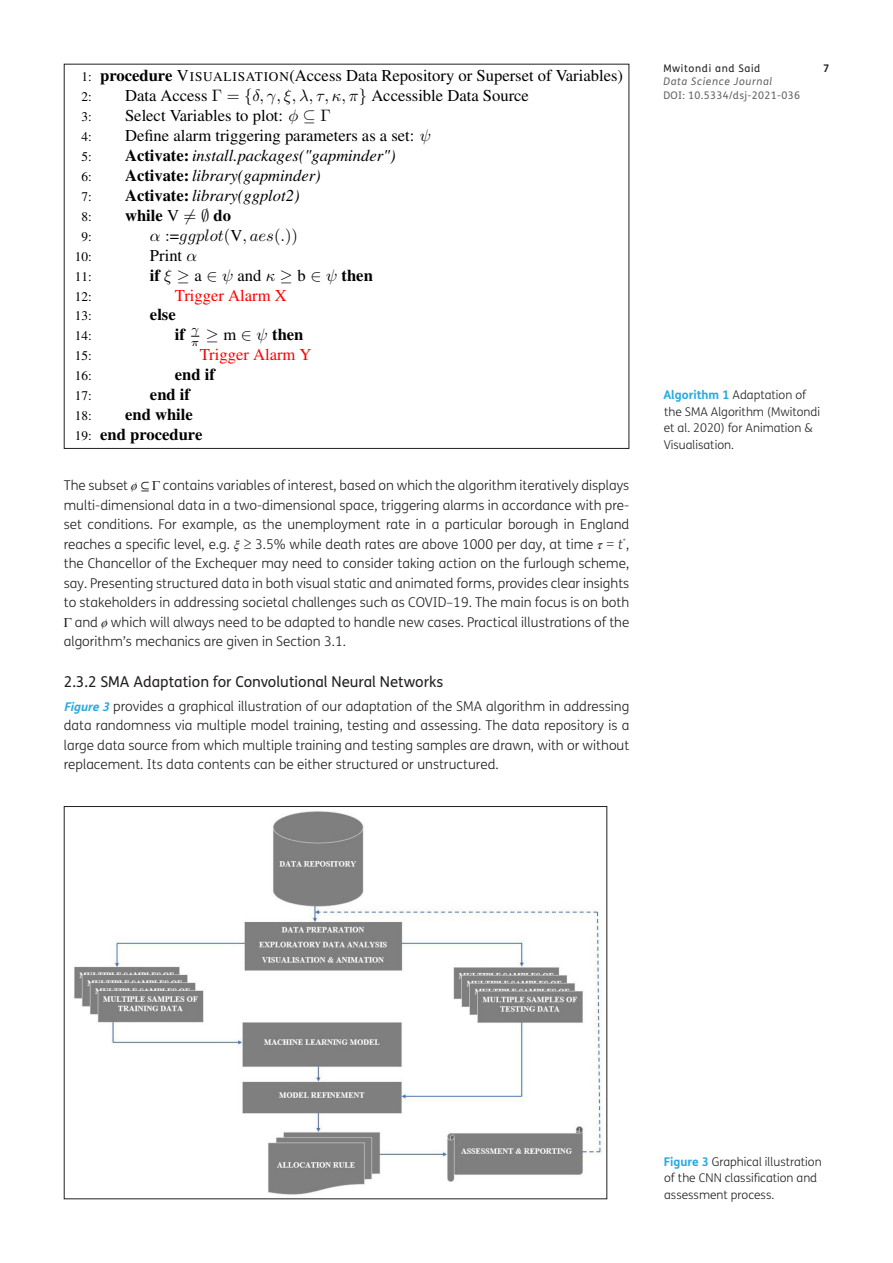
<style>
.page{position:relative;width:893px;height:1263px;background:#fff}
.page>*{position:absolute;margin:0;border:0;box-sizing:border-box;transform-origin:0 0}
.t1{font:16.65px "Nimbus Rom No 9 L";color:#000}
.t2{font:italic 16.65px "Nimbus Rom No 9 L";color:#000}
.t3{font:500 16.65px/20px "Nimbus Rom No 9 L";color:#000}
.t4{font:16.65px "Nimbus Rom No 9 L";color:#f00}
.t5{font:16.65px "CMMI10";color:#000}
.t6{font:15px "FS Me";color:#231f20}
.Body_Copy{font:300 13.5px/19.5px "FS Me";color:#231f20;text-align:justify}
.t7{font:13.35px "Nimbus Rom No 9 L";color:#000}
.Figure_copy{font:300 12px/16.5px "FS Me";color:#231f20}
.t8{font:10.5px "FS Me";letter-spacing:.035em;color:#636366}
.t9{font:italic 10.5px "FS Me";letter-spacing:.06em;color:#636366}
.t10{font:10.5px "FS Me";letter-spacing:.06em;color:#231f20}
.t11{font:700 10.5px "FS Me";color:#231f20}
.s1{font-size:13.35px}
.s2{font-weight:500}
.s3{font-family:"CMR10"}
.s4{font-family:"CMSY10"}
.s5{font-family:"CMMI10"}
.s6{font-weight:500;font-style:normal}
.s7{font-weight:400}
.s8{font-family:"CMR10";font-weight:400}
.s9{font-family:"CMSY10";font-weight:400}
.s10{font-family:"Nimbus Rom No 9 L"}
.s11{font-family:"CMMI10";font-weight:400}
.s12{font-weight:400;font-size:13.35px}
.s13{font-family:"STIX";font-weight:400;font-style:italic}
.s14{font-family:"STIX";font-weight:400}
.s15{font-style:italic}
.s16{font-weight:700;font-style:italic;font-size:12px;color:#28a9e0}
.s17{font-weight:700;color:#28a9e0}
</style>
<div class="page">
<img style="left:74px;top:811px;width:529px;height:384px">
<p class="t1" style="left:82px;top:66px;width:543px"><span class="s1">1:</span> <span class="s2">procedure</span> V<span class="s1">ISUALISATION</span>(Access Data Repository or Superset of Variables)</p>
<p class="t7" style="left:82px;top:89px;width:12px">2:</p>
<p class="t1" style="left:125px;top:86px;width:405px">Data Access <span class="s3">Γ =</span> <span class="s4">{</span><span class="s5">δ, γ, ξ, λ, τ, κ, π</span><span class="s4">}</span> Accessible Data Source</p>
<p class="t7" style="left:82px;top:109px;width:12px">3:</p>
<p class="t1" style="left:125px;top:106px;width:207px">Select Variables to plot: <span class="s5">φ</span> <span class="s4">⊆</span> <span class="s3">Γ</span></p>
<p class="t7" style="left:82px;top:129px;width:12px">4:</p>
<p class="t1" style="left:125px;top:126px;width:307px">Define alarm triggering parameters as a set: <span class="s5">ψ</span></p>
<p class="t7" style="left:82px;top:149px;width:12px">5:</p>
<p class="t2" style="left:125px;top:146px;width:272px"><span class="s6">Activate:</span> install.packages("gapminder")</p>
<p class="t7" style="left:82px;top:169px;width:12px">6:</p>
<p class="t2" style="left:125px;top:166px;width:197px"><span class="s6">Activate:</span> library(gapminder)</p>
<p class="t7" style="left:82px;top:189px;width:12px">7:</p>
<p class="t2" style="left:125px;top:186px;width:176px"><span class="s6">Activate:</span> library(ggplot2)</p>
<p class="t7" style="left:82px;top:209px;width:12px">8:</p>
<p class="t3" style="left:125px;top:206px;width:108px">while <span class="s7">V</span> <span class="s8">=</span> <span class="s9">∅</span> do</p>
<p class="t7" style="left:82px;top:228px;width:12px">9:</p>
<p class="t5" style="left:150px;top:228px;width:149px">α <span class="s3">:</span><span class="s10">=</span>ggplot<span class="s3">(</span><span class="s10">V</span>, aes<span class="s3">(</span>.<span class="s3">))</span></p>
<p class="t7" style="left:75px;top:248px;width:18px">10:</p>
<p class="t1" style="left:150px;top:245px;width:49px">Print <span class="s5">α</span></p>
<p class="t7" style="left:75px;top:268px;width:18px">11:</p>
<p class="t3" style="left:150px;top:265px;width:224px">if<span class="s11">ξ</span><span class="s9">≥</span><span class="s7">a</span><span class="s9">∈</span><span class="s11">ψ</span><span class="s7">and</span><span class="s11">κ</span><span class="s9">≥</span><span class="s7">b</span><span class="s9">∈</span><span class="s11">ψ</span>then</p>
<p class="t7" style="left:75px;top:288px;width:18px">12:</p>
<p class="t4" style="left:175px;top:285px;width:113px">Trigger Alarm X</p>
<p class="t7" style="left:75px;top:308px;width:18px">13:</p>
<p class="t3" style="left:150px;top:305px;width:27px">else</p>
<p class="t7" style="left:75px;top:328px;width:18px">14:</p>
<p class="t3" style="left:175px;top:325px;width:25px">if <sup>γ</sup></p>
<p class="t3" style="left:191px;top:325px;width:114px"><sub>π</sub> <span class="s9">≥</span><span class="s7">m</span><span class="s9">∈</span><span class="s11">ψ</span>then</p>
<p class="t7" style="left:75px;top:348px;width:18px">15:</p>
<p class="t4" style="left:200px;top:345px;width:113px">Trigger Alarm Y</p>
<p class="t7" style="left:75px;top:368px;width:18px">16:</p>
<p class="t3" style="left:175px;top:365px;width:42px">end if</p>
<p class="t7" style="left:75px;top:388px;width:18px">17:</p>
<p class="t3" style="left:150px;top:385px;width:42px">end if</p>
<p class="t7" style="left:75px;top:408px;width:18px">18:</p>
<p class="t3" style="left:75px;top:405px;width:129px;text-indent:50px">end while<br><span class="s12">19:</span> end procedure</p>
<p class="Body_Copy" style="left:64px;top:476px;width:567px">The subset <span class="s13">ø</span> <span class="s14">⊆ Γ</span> contains variables of interest, based on which the algorithm iteratively displays multi-dimensional data in a two-dimensional space, triggering alarms in accordance with pre&shy;set conditions. For example, as the unemployment rate in a particular borough in England reaches a specific level, e.g. <span class="s13">ξ</span> ≥ 3.5% while death rates are above 1000 per day, at time <span class="s13">τ</span> = <span class="s15">t</span><sup>*</sup>, the Chancellor of the Exchequer may need to consider taking action on the furlough scheme, say. Presenting structured data in both visual static and animated forms, provides clear insights to stakeholders in addressing societal challenges such as COVID–19. The main focus is on both <span class="s14">Γ</span> and <span class="s13">ø</span> which will always need to be adapted to handle new cases. Practical illustrations of the algorithm’s mechanics are given in Section 3.1.</p>
<h3 class="t6" style="left:64px;top:673px;width:381px">2.3.2 SMA Adaptation for Convolutional Neural Networks</h3>
<p class="Body_Copy" style="left:64px;top:697px;width:567px"><span class="s16">Figure 3</span> provides a graphical illustration of our adaptation of the SMA algorithm in addressing data randomness via multiple model training, testing and assessing. The data repository is a large data source from which multiple training and testing samples are drawn, with or without replacement. Its data contents can be either structured or unstructured.</p>
<p class="t10" style="left:663px;top:62px;width:98px">Mwitondi and Said</p>
<p class="t11" style="left:823px;top:61px;width:8px">7</p>
<p class="t9" style="left:663px;top:75px;width:110px">Data Science Journal</p>
<p class="t8" style="left:663px;top:89px;width:138px">DOI: 10.5334/dsj-2021-036</p>
<p class="Figure_copy" style="left:663px;top:387px;width:158px"><span class="s17">Algorithm 1</span> Adaptation of the SMA Algorithm (Mwitondi et al. 2020) for Animation &amp;<br>Visualisation.</p>
<p class="Figure_copy" style="left:664px;top:1154px;width:159px"><span class="s17">Figure 3</span> Graphical illustration of the CNN classification and assessment process.</p>
</div>
